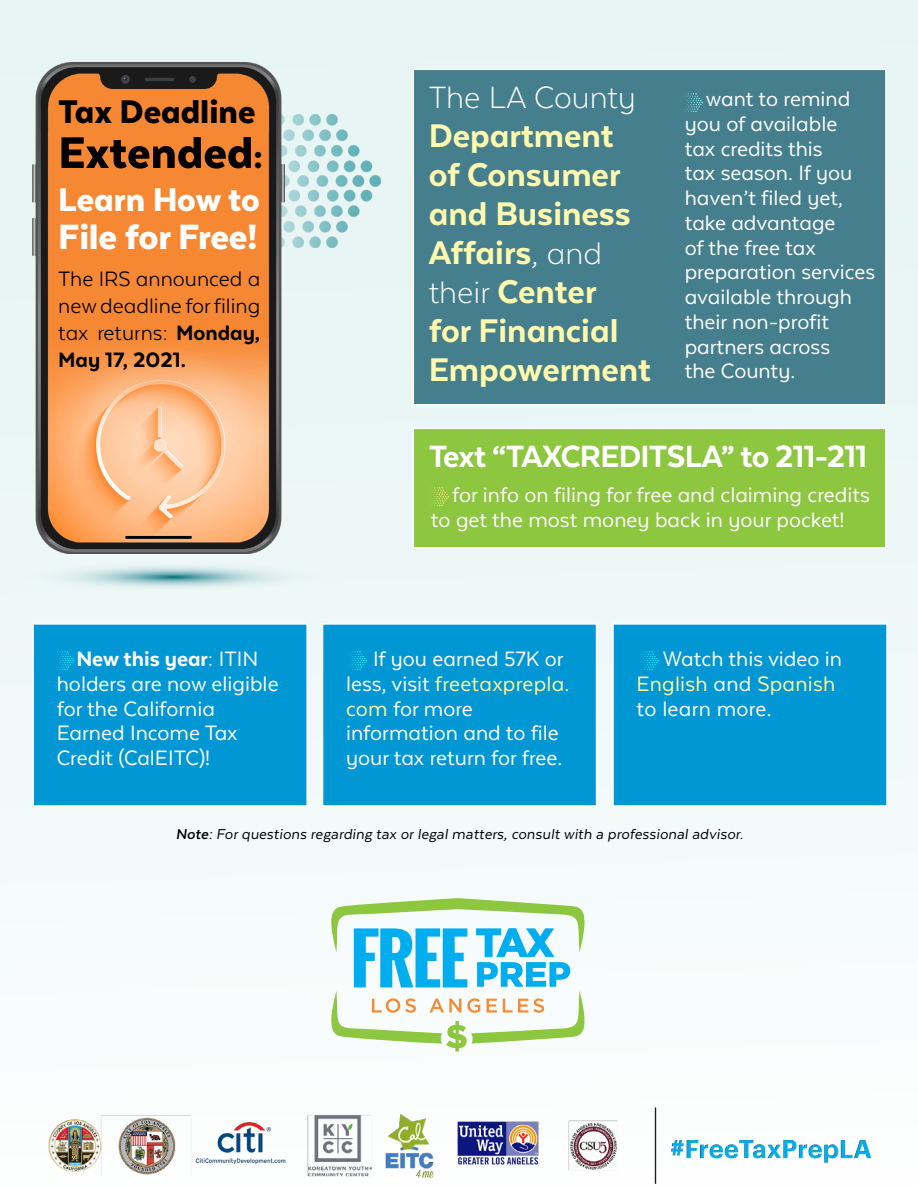
<style>
.page{position:relative;width:918px;height:1188px;background:#fff}
.page>*{position:absolute;margin:0;border:0;box-sizing:border-box;transform-origin:0 0}
.t1{font:900 51px "Texta Alt";color:#000}
.t2{font:900 40.5px "Texta Alt";letter-spacing:-.005em;color:#fff}
.t3{font:800 37.8px/39px "Texta Alt";color:#fff9ae}
.t4{font:900 37.8px "Texta Alt";color:#000}
.t5{font:900 37.8px "Texta Alt";letter-spacing:-.005em;color:#fff}
.t6{font:800 35.55px "Texta Alt";letter-spacing:-.02em;color:#fff}
.t7{font:300 35.55px "Texta Alt";color:#fff}
.t8{font:24px/24.8px "Texta Alt";color:#fff}
.t9{font:24px/27px "Texta Alt";color:#000;text-align:justify}
.t10{font:italic 16.5px "Texta Alt";letter-spacing:.01em;color:#000}
.s1{font-size:37.8px}
.s2{font-weight:800}
.s3{font-weight:300;font-size:35.55px;color:#fff}
.s4{font-weight:700}
.s5{color:#fff799}
</style>
<div class="page">
<div style="left:0;top:0;width:918px;height:1188px;background:linear-gradient(to right,#f1f9f8,#f1f9f9)"></div>
<img style="left:285px;top:115px;width:95px;height:132px">
<img style="left:32px;top:63px;width:253px;height:491px">
<svg style="left:0;top:559px;width:352px;height:35px;background:#dceded"></svg>
<div style="left:413px;top:69px;width:474px;height:337px;background:#457f8d;border:2px solid #fff"></div>
<div style="left:413px;top:428px;width:474px;height:121px;background:#8dc63f;border:2px solid #fff"></div>
<div style="left:32px;top:623px;width:276px;height:184px;background:#0197d4;border:2px solid #fff"></div>
<div style="left:612px;top:623px;width:276px;height:184px;background:#0197d4;border:2px solid #fff"></div>
<div style="left:322px;top:623px;width:275px;height:184px;background:#0197d4;border:2px solid #fff"></div>
<img style="left:684px;top:93px;width:19px;height:18px">
<img style="left:430px;top:487px;width:19px;height:19px">
<img style="left:57px;top:651px;width:17px;height:18px">
<img style="left:640px;top:651px;width:18px;height:18px">
<img style="left:348px;top:651px;width:18px;height:18px">
<img style="left:40px;top:1099px;width:837px;height:89px">
<svg style="left:323px;top:898px;width:270px;height:154px"></svg>
<h3 class="t4" style="left:58px;top:92px;width:199px">Tax Deadline</h3>
<h1 class="t1" style="left:58px;top:126px;width:206px">Extended<span class="s1">:</span></h1>
<h3 class="t5" style="left:58px;top:180px;width:203px">Learn How to</h3>
<h2 class="t2" style="left:58px;top:215px;width:200px">File for Free!</h2>
<p class="t9" style="left:58px;top:265px;width:203px">The IRS announced a new deadline for filing tax returns: <span class="s2">Monday, May 17, 2021.</span></p>
<h3 class="t7" style="left:429px;top:79px;width:209px">The LA County</h3>
<h3 class="t3" style="left:429px;top:115px;width:224px">Department of Consumer and Business<br>Affairs<span class="s3">, and their</span> Center<br>for Financial<br>Empowerment</h3>
<p class="t8" style="left:685px;top:86px;width:192px;text-indent:21px">want to remind you of available<br>tax credits this<br>tax season. If you haven’t filed yet, take advantage<br>of the free tax preparation services available through their non-profit partners across<br>the County.</p>
<h3 class="t6" style="left:429px;top:438px;width:440px">Text “TAXCREDITSLA” to 211-211</h3>
<p class="t8" style="left:431px;top:482px;width:441px;text-indent:21px">for info on filing for free and claiming credits to get the most money back in your pocket!</p>
<p class="t8" style="left:57px;top:646px;width:223px;text-indent:20px"><span class="s2">New this year</span><span class="s4">:</span> ITIN holders are now eligible for the California<br>Earned Income Tax<br>Credit (CalEITC)!</p>
<p class="t8" style="left:637px;top:646px;width:207px;text-indent:26px">Watch this video in<br><span class="s5">English</span> and <span class="s5">Spanish </span>to learn more.</p>
<p class="t8" style="left:346px;top:646px;width:225px;text-indent:27px">If you earned 57K or less, visit <span class="s5">freetaxprepla. com</span> for more information and to file your tax return for free.</p>
<p class="t10" style="left:176px;top:825px;width:569px"><span class="s4">Note</span>: For questions regarding tax or legal matters, consult with a professional advisor.</p>
</div>
